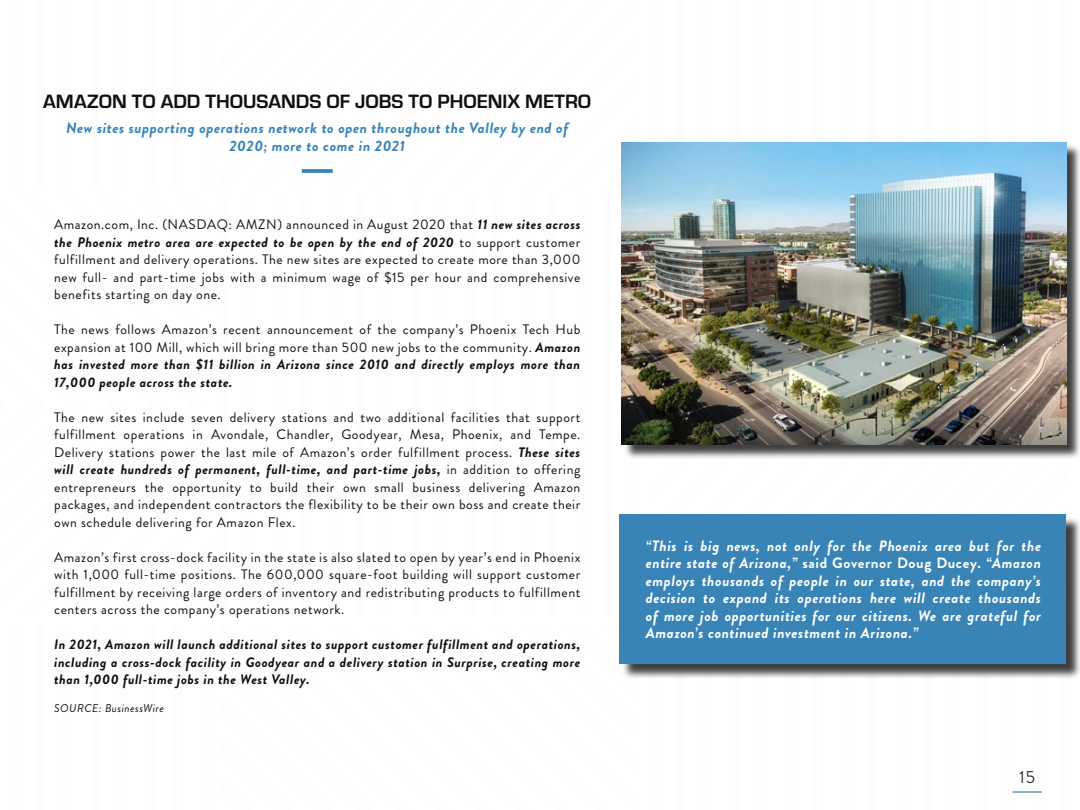
<style>
.page{position:relative;width:1080px;height:810px;background:#fff}
.page>*{position:absolute;margin:0;border:0;box-sizing:border-box;transform-origin:0 0}
.t1{font:700 20px "Eurostile";color:#101010}
.t2{font:17.5px "Brandon Grotesque";color:#101010}
.t3{font:italic 700 15px/17.5px "Brandon Grotesque";letter-spacing:.04em;color:#fff;text-align:justify}
.t4{font:italic 700 15px/17.5px "Brandon Grotesque";letter-spacing:.04em;color:#3884b6;text-align:center}
.t5{font:13.75px/17.5px "Brandon Grotesque";letter-spacing:.04em;color:#101010;text-align:justify}
.t6{font:italic 700 13.75px/17.5px "Brandon Grotesque";letter-spacing:.04em;color:#101010;text-align:justify}
.t7{font:italic 11.25px "Brandon Grotesque";letter-spacing:.04em;color:#101010}
.s1{font-weight:700;font-style:italic}
.s2{font-style:normal}
</style>
<div class="page">
<hr style="left:1013px;top:791px;width:29px;height:2px;background:#3884b6">
<div style="left:624px;top:144px;width:456px;height:316px;background:#000;opacity:.75"></div>
<img style="left:622px;top:142px;width:444px;height:302px">
<div style="left:622px;top:516px;width:458px;height:164px;background:#000;opacity:.75"></div>
<div style="left:620px;top:515px;width:446px;height:149px;background:#3884b6"></div>
<svg style="left:302px;top:169px;width:31px;height:4px"></svg>
<h1 class="t1" style="left:43px;top:87px;width:550px">AMAZON TO ADD THOUSANDS OF JOBS TO PHOENIX METRO</h1>
<p class="t4" style="left:66px;top:120px;width:504px">New sites supporting operations network to open throughout the Valley by end of<br>2020; more to come in 2021</p>
<p class="t5" style="left:54px;top:216px;width:528px">Amazon.com, Inc. (NASDAQ: AMZN) announced in August 2020 that <span class="s1">11 new sites across the Phoenix metro area are expected to be open by the end of 2020</span> to support customer fulfillment and delivery operations. The new sites are expected to create more than 3,000 new full- and part-time jobs with a minimum wage of $15 per hour and comprehensive benefits starting on day one.</p>
<p class="t5" style="left:54px;top:321px;width:528px">The news follows Amazon’s recent announcement of the company’s Phoenix Tech Hub expansion at 100 Mill, which will bring more than 500 new jobs to the community. <span class="s1">Amazon has invested more than $11 billion in Arizona since 2010 and directly employs more than 17,000 people across the state.</span></p>
<p class="t5" style="left:54px;top:408px;width:528px">The new sites include seven delivery stations and two additional facilities that support fulfillment operations in Avondale, Chandler, Goodyear, Mesa, Phoenix, and Tempe.<br>Delivery stations power the last mile of Amazon’s order fulfillment process. <span class="s1">These sites will create hundreds of permanent, full-time, and part-time jobs,</span> in addition to offering entrepreneurs the opportunity to build their own small business delivering Amazon packages, and independent contractors the flexibility to be their own boss and create their own schedule delivering for Amazon Flex.</p>
<p class="t5" style="left:54px;top:548px;width:528px">Amazon’s first cross-dock facility in the state is also slated to open by year’s end in Phoenix with 1,000 full-time positions. The 600,000 square-foot building will support customer fulfillment by receiving large orders of inventory and redistributing products to fulfillment centers across the company’s operations network.</p>
<p class="t6" style="left:54px;top:636px;width:528px">In 2021, Amazon will launch additional sites to support customer fulfillment and operations, including a cross-dock facility in Goodyear and a delivery station in Surprise, creating more than 1,000 full-time jobs in the West Valley.</p>
<p class="t7" style="left:54px;top:700px;width:111px">SOURCE: BusinessWire</p>
<p class="t3" style="left:646px;top:537px;width:397px">“This is big news, not only for the Phoenix area but for the entire state of Arizona,” <span class="s2">said Governor Doug Ducey.</span> “Amazon employs thousands of people in our state, and the company’s decision to expand its operations here will create thousands of more job opportunities for our citizens. We are grateful for Amazon’s continued investment in Arizona.”</p>
<p class="t2" style="left:1019px;top:765px;width:18px">15</p>
</div>
